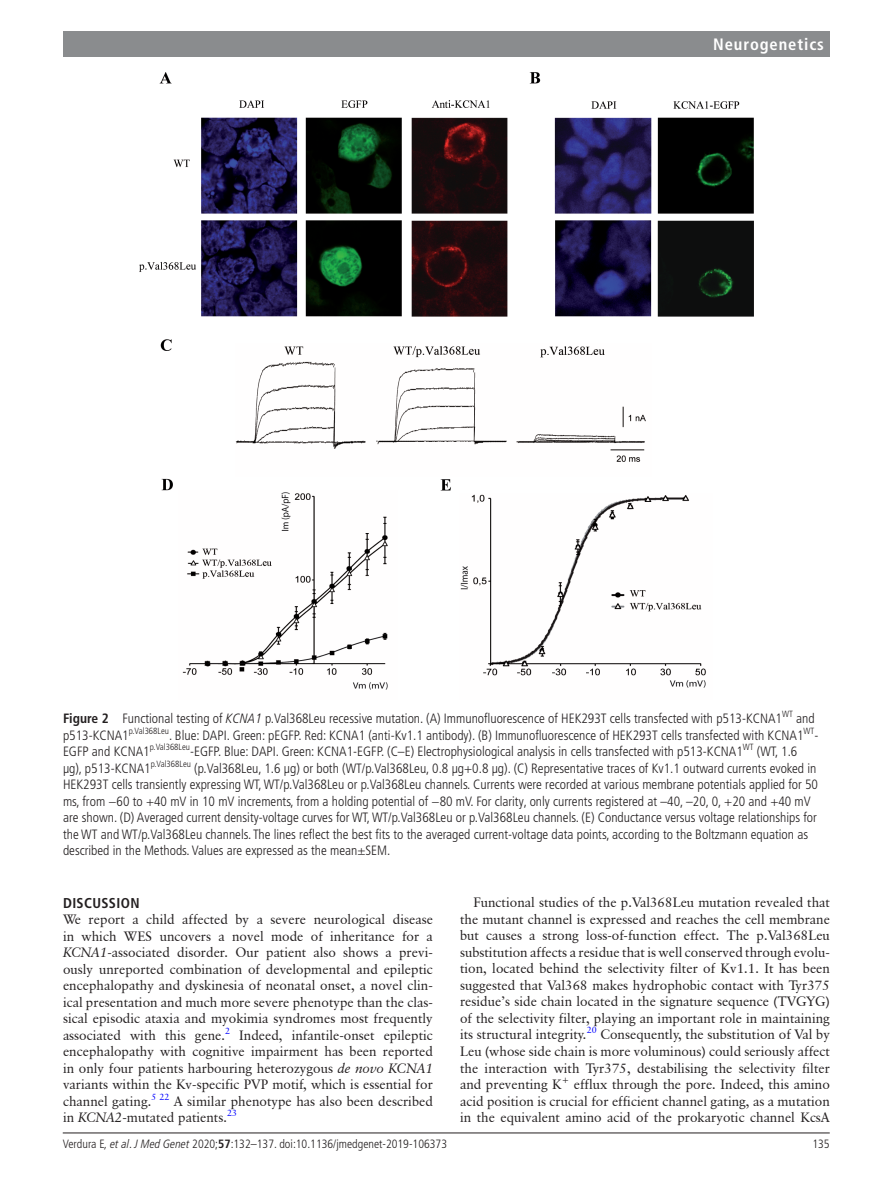
<style>
.page{position:relative;width:893px;height:1191px;background:#fff}
.page>*{position:absolute;margin:0;border:0;box-sizing:border-box;transform-origin:0 0}
.t1{font:700 condensed 16.5px "Frutiger LT Pro";letter-spacing:.055em;color:#fff}
.t2{font:700 condensed 14.25px "Frutiger LT Pro";color:#231f20}
.t3{font:13.5px/16.5px "Classical Garamond BT";color:#231f20;text-align:justify}
.t4{font:300 condensed 13.5px/16.5px "Frutiger LT Pro";color:#231f20}
.t5{font:300 condensed 12px "Frutiger LT Pro";color:#231f20}
.t6{font:300 condensed 9px "Frutiger LT Pro";color:#231f20}
.s1{font-weight:700}
.s2{font-style:italic}
.s3{font-size:13.5px}
</style>
<div class="page">
<hr style="left:63px;top:1132px;width:767px;height:1px;background:#231f20">
<div style="left:63px;top:31px;width:767px;height:25px;background:#8a8c8e"></div>
<img style="left:140px;top:72px;width:613px;height:618px">
<p class="t1" style="left:713px;top:34px;width:112px">Neurogenetics</p>
<p class="t4" style="left:63px;top:710px;width:721px"><span class="s1">Figure 2</span> Functional testing of <span class="s2">KCNA1</span> p.Val368Leu recessive mutation. (A) I mmunofluorescence of HE K293T cells transfected with p513-KCNA 1</p>
<p class="t6" style="left:782px;top:708px;width:12px">WT</p>
<p class="t4" style="left:796px;top:710px;width:20px">and</p>
<p class="t6" style="left:63px;top:725px;width:107px"><span class="s3">p513-KCNA1</span>p.Val368Leu</p>
<p class="t4" style="left:169px;top:727px;width:636px">. Blue: DAPI . Green: pEG FP. Red: KCNA 1 (anti-Kv1.1 antibody). (B) I mmunofluorescence of HE K293T cells transfected with KCNA 1</p>
<p class="t6" style="left:804px;top:725px;width:12px">WT</p>
<p class="t4" style="left:814px;top:727px;width:5px">-</p>
<p class="t4" style="left:63px;top:743px;width:681px">EG FP and KCNA1<sup>p.Val368Leu</sup>--EG FP. Blue: DAPI . Green: KCNA1--EG FP. (C–E) Electrophysiological analysis in cells transfected with p513-KCNA 1</p>
<p class="t6" style="left:743px;top:741px;width:12px">WT</p>
<p class="t4" style="left:63px;top:743px;width:757px;text-indent:694px">(WT, 1.6 µg), p513-KCNA 1<sup>p.Val368Leu</sup> (p.Val368Leu, 1.6 µg) or both (WT/p.Val368Leu, 0.8 µg+0.8 µg). (C) Representative traces of Kv1.1 outward currents evoked in HE K293T cells transiently expressing WT, WT/p.Val368Leu or p.Val368Leu channels. Currents were recorded at various membrane potentials applied for 50 ms, from −60 to +40 mV in 10 mV increments, from a holding potential of −80 mV. For clarity, only currents registered at –40, –20, 0, +20 and +40 mV are shown. (D) Averaged current density-voltage curves for WT, WT/p.Val368Leu or p.Val368Leu channels. (E) Conductance versus voltage relationships for the WT and WT/p.Val368Leu channels. The lines reflect the best fits to the averaged current-voltage data points, according to the Boltzmann equation as described in the Methods. Values are expressed as the mean±SE M.</p>
<p class="t2" style="left:63px;top:894px;width:8px">Disc</p>
<p class="t2" style="left:92px;top:894px;width:47px">ussion</p>
<p class="t3" style="left:63px;top:911px;width:371px">We report a child affected by a severe neurological disease in which WES uncovers a novel mode of inheritance for a <span class="s2">KCNA1-</span>associated disorder. Our patient also shows a previ&shy;ously unreported combination of developmental and epileptic encephalopathy and dyskinesia of neonatal onset, a novel clin&shy;ical presentation and much more severe phenotype than the clas&shy;sical episodic ataxia and myokimia syndromes most frequently associated with this gene.<sup>2</sup></p>
<p class="t3" style="left:460px;top:894px;width:371px;text-indent:14px">Functional studies of the p.Val368Leu mutation revealed that the mutant channel is expressed and reaches the cell membrane but causes a strong loss-of-function effect. The p.Val368Leu substitution affects a residue that is well conserved through evolu&shy;tion, located behind the selectivity filter of Kv1.1. It has been suggested that Val368 makes hydrophobic contact with Tyr375 residue’s side chain located in the signature sequence (TVGYG) of the selectivity filter, playing an important role in maintaining its structural integrity.<sup>20</sup> Consequently, the substitution of Val by Leu (whose side chain is more voluminous) could seriously affect the interaction with Tyr375, destabilising the selectivity filter and preventing K<sup>+</sup> efflux through the pore. Indeed, this amino acid position is crucial for efficient channel gating, as a mutation in the equivalent amino acid of the prokaryotic channel KcsA</p>
<p class="t3" style="left:63px;top:1026px;width:371px;text-indent:176px">Indeed, infantile-onset epileptic encephalopathy with cognitive impairment has been reported in only four patients harbouring heterozygous <span class="s2">de novo KCNA1 </span>variants within the Kv-specific PVP motif, which is essential for channel gating.<sup>5</sup> <sup>22</sup> A similar phenotype has also been described in <span class="s2">KCNA2</span>-mutated patients.<sup>23</sup></p>
<p class="t5" style="left:63px;top:1136px;width:386px">Verdura E<span class="s2">, et al</span>. <span class="s2">J Med Genet</span> 2020;<span class="s1">57</span>:132–137. doi:10.1136/jmedgenet-2019-106373</p>
<p class="t5" style="left:812px;top:1136px;width:19px">135</p>
</div>
